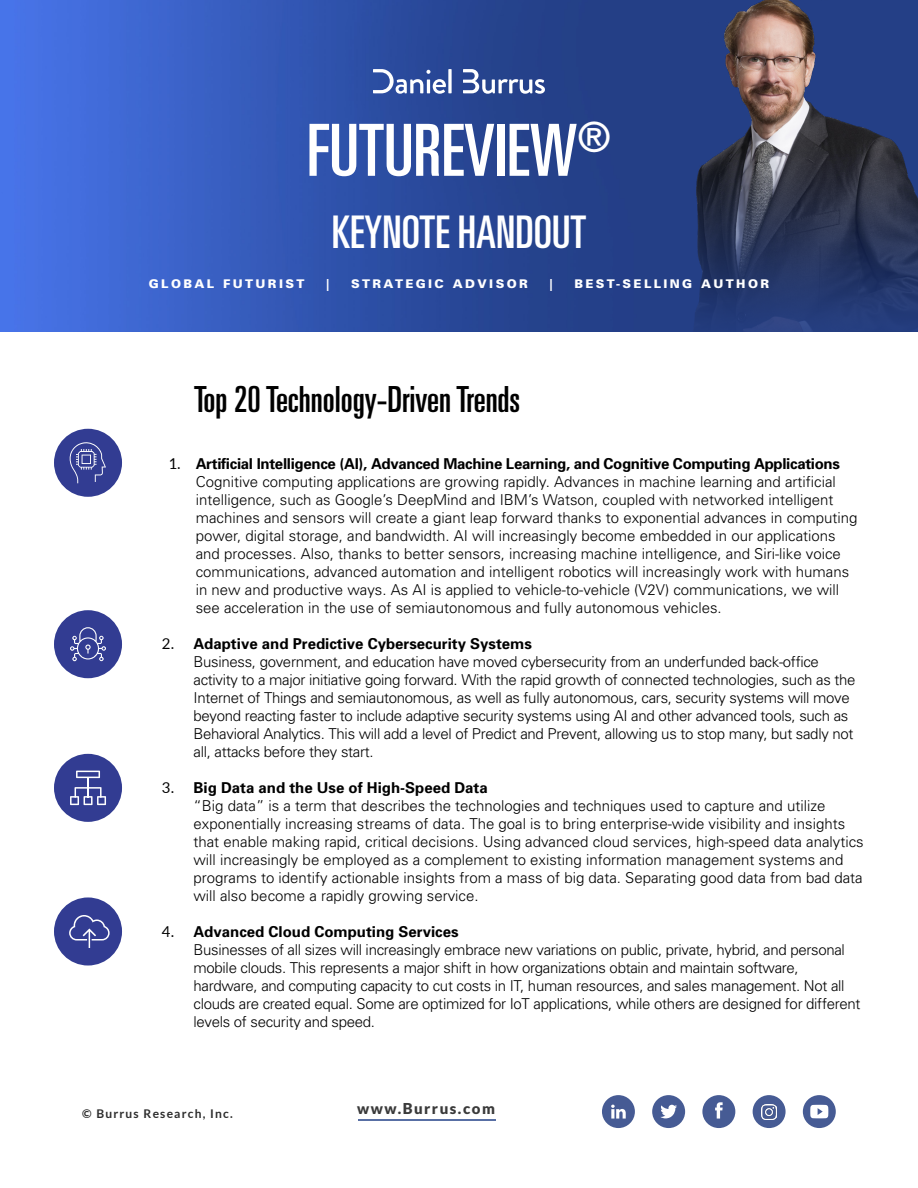
<style>
.page{position:relative;width:918px;height:1188px;background:#fff}
.page>*{position:absolute;margin:0;border:0;box-sizing:border-box;transform-origin:0 0}
.t1{font:ultra-condensed 72px "Univers";color:#fff}
.t2{font:ultra-condensed 45px "Univers";color:#fff}
.t3{font:ultra-condensed 36px "Univers";color:#000}
.t4{font:300 15px/18px "Univers";color:#000}
.t5{font:300 15px/18px "Univers";letter-spacing:-.02em;color:#000}
.t6{font:900 15px "Lato";letter-spacing:.1em;color:#3a3a3a}
.t7{font:900 12px "Univers";letter-spacing:.2em;color:#fff}
.t8{font:700 12px "Lato";letter-spacing:.1em;color:#2c2c2c}
.s1{font-family:"Lato";font-weight:400}
.s2{font-weight:700}
</style>
<div class="page">
<img style="left:0;top:0;width:664px;height:332px">
<img style="left:664px;top:0;width:254px;height:332px">
<div style="left:803px;top:1095px;width:33px;height:33px;background:#465b94;border-radius:50%"></div>
<div style="left:702px;top:1095px;width:33px;height:33px;background:#465b94;border-radius:50%"></div>
<hr style="left:358px;top:1119px;width:137px;height:2px;background:#586fa4">
<div style="left:602px;top:1095px;width:33px;height:33px;background:#465b94;border-radius:50%"></div>
<div style="left:652px;top:1095px;width:33px;height:33px;background:#465b94;border-radius:50%"></div>
<svg style="left:611px;top:1105px;width:15px;height:14px"></svg>
<svg style="left:660px;top:1105px;width:17px;height:13px"></svg>
<svg style="left:715px;top:1102px;width:8px;height:17px"></svg>
<svg style="left:810px;top:1105px;width:18px;height:13px"></svg>
<div style="left:753px;top:1095px;width:33px;height:33px;background:#465b94;border-radius:50%"></div>
<img style="left:762px;top:1104px;width:15px;height:15px">
<svg style="left:448px;top:69px;width:4px;height:24px"></svg>
<svg style="left:463px;top:69px;width:82px;height:25px"></svg>
<svg style="left:373px;top:69px;width:73px;height:25px"></svg>
<div style="left:54px;top:429px;width:68px;height:68px;background:#323c92;border-radius:50%"></div>
<div style="left:54px;top:610px;width:68px;height:68px;background:#323c92;border-radius:50%"></div>
<div style="left:54px;top:754px;width:68px;height:68px;background:#323c92;border-radius:50%"></div>
<div style="left:54px;top:897px;width:68px;height:69px;background:#323c92;border-radius:50%"></div>
<svg style="left:70px;top:627px;width:36px;height:34px"></svg>
<svg style="left:69px;top:442px;width:37px;height:41px"></svg>
<hr style="left:87px;top:777px;width:2px;height:21px;background:#fff">
<svg style="left:76px;top:771px;width:24px;height:7px"></svg>
<svg style="left:70px;top:787px;width:36px;height:18px"></svg>
<svg style="left:69px;top:915px;width:41px;height:33px"></svg>
<h1 class="t1" style="left:307px;top:109px;width:306px">FUTUREVIEW<sup>®</sup></h1>
<h2 class="t2" style="left:332px;top:206px;width:256px">KEYNOTE HANDOUT</h2>
<p class="t7" style="left:149px;top:277px;width:157px">GLOBAL FUTURIST</p>
<p class="t7" style="left:326px;top:277px;width:5px">|</p>
<p class="t7" style="left:351px;top:277px;width:178px">STRATEGIC ADVISOR</p>
<p class="t7" style="left:549px;top:277px;width:5px">|</p>
<p class="t7" style="left:574px;top:277px;width:196px">BEST-SELLING AUTHOR</p>
<h3 class="t3" style="left:194px;top:379px;width:328px">Top 20 Technology-Driven Trends</h3>
<p class="t4" style="left:196px;top:455px;width:663px;text-indent:-27px"><span class="s1">1.</span> <span class="s2">Artificial Intelligence (AI), Advanced Machine Learning, and Cognitive Computing Applications </span>Cognitive computing applications are growing rapidly. Advances in machine learning and artificial intelligence, such as Google’s DeepMind and IBM’s Watson, coupled with networked intelligent machines and sensors will create a giant leap forward thanks to exponential advances in computing power, digital storage, and bandwidth. AI will increasingly become embedded in our applications and processes. Also, thanks to better sensors, increasing machine intelligence, and Siri-like voice communications, advanced automation and intelligent robotics will increasingly work with humans in new and productive ways. As AI is applied to vehicle-to-vehicle (V2V) communications, we will see acceleration in the use of semiautonomous and fully autonomous vehicles.</p>
<p class="t5" style="left:193px;top:635px;width:663px;text-indent:-32px"><span class="s1">2.</span> <span class="s2">Adaptive and Predictive Cybersecurity Systems<br></span>Business, government, and education have moved cybersecurity from an underfunded back-office activity to a major initiative going forward. With the rapid growth of connected technologies, such as the Internet of Things and semiautonomous, as well as fully autonomous, cars, security systems will move beyond reacting faster to include adaptive security systems using AI and other advanced tools, such as Behavioral Analytics. This will add a level of Predict and Prevent, allowing us to stop many, but sadly not all, attacks before they start.</p>
<p class="t4" style="left:193px;top:779px;width:672px;text-indent:-32px"><span class="s1">3.</span> <span class="s2">Big Data and the Use of High-Speed Data<br></span>“Big data” is a term that describes the technologies and techniques used to capture and utilize exponentially increasing streams of data. The goal is to bring enterprise-wide visibility and insights that enable making rapid, critical decisions. Using advanced cloud services, high-speed data analytics will increasingly be employed as a complement to existing information management systems and programs to identify actionable insights from a mass of big data. Separating good data from bad data will also become a rapidly growing service.</p>
<p class="t5" style="left:193px;top:923px;width:669px;text-indent:-32px"><span class="s1">4.</span> <span class="s2">Advanced Cloud Computing Services<br></span>Businesses of all sizes will increasingly embrace new variations on public, private, hybrid, and personal mobile clouds. This represents a major shift in how organizations obtain and maintain software, hardware, and computing capacity to cut costs in IT, human resources, and sales management. Not all clouds are created equal. Some are optimized for IoT applications, while others are designed for different levels of security and speed.</p>
<p class="t8" style="left:82px;top:1107px;width:152px">© Burrus Research, Inc.</p>
<p class="t6" style="left:357px;top:1100px;width:139px">www.Burrus.com</p>
</div>
